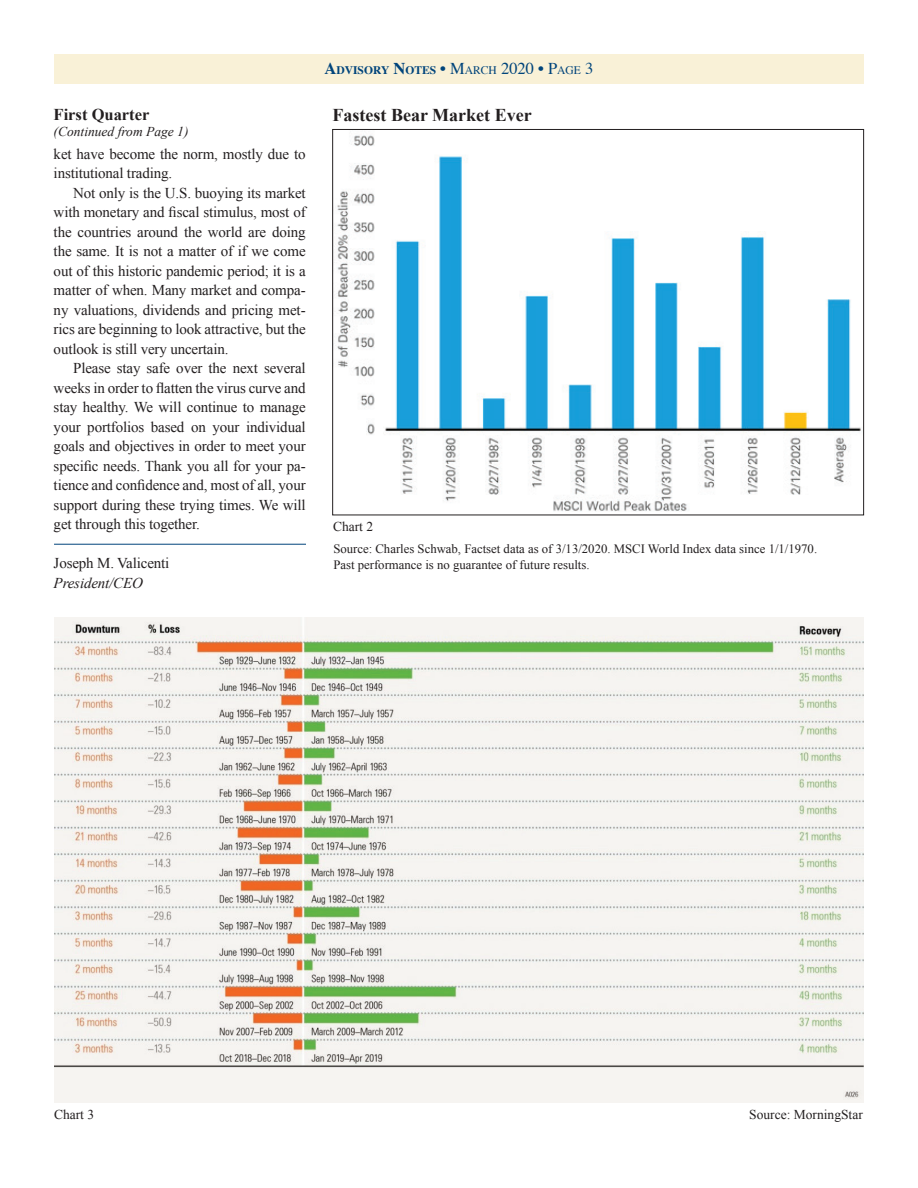
<style>
.page{position:relative;width:918px;height:1188px;background:#fff}
.page>*{position:absolute;margin:0;border:0;box-sizing:border-box;transform-origin:0 0}
.t1{font:700 18px "Times New Roman";color:#231f20}
.t2{font:700 16.5px "Times New Roman";color:#231f20}
.t3{font:15px/19.5px "Times New Roman";letter-spacing:-.01em;color:#231f20;text-align:justify}
.t4{font:italic 15px "Times New Roman";letter-spacing:-.01em;color:#231f20}
.t5{font:13.5px "Times New Roman";color:#231f20}
.t6{font:italic 13.5px "Times New Roman";color:#231f20}
.t7{font:12.75px/15.3px "Times New Roman";color:#231f20}
.t8{font:700 11.55px "Times";color:#00447b}
.s1{font-size:16.5px}
.s2{font-weight:400;font-size:16.5px}
.s3{font-weight:400}
</style>
<div class="page">
<div style="left:54px;top:54px;width:810px;height:30px;background:#f9f1d7"></div>
<hr style="left:54px;top:544px;width:252px;height:1px;background:#00447b">
<img style="left:334px;top:135px;width:527px;height:377px">
<img style="left:54px;top:618px;width:810px;height:484px">
<p class="t2" style="left:54px;top:103px;width:97px">First Quarter</p>
<p class="t6" style="left:54px;top:122px;width:136px">(Continued from Page 1)</p>
<p class="t3" style="left:54px;top:144px;width:254px">ket have become the norm, mostly due to institutional trading.</p>
<p class="t3" style="left:54px;top:183px;width:254px;text-indent:20px">Not only is the U.S. buoying its market with monetary and fiscal stimulus, most of the countries around the world are doing the same. It is not a matter of if we come out of this historic pandemic period; it is a matter of when. Many market and compa&shy;ny valuations, dividends and pricing met&shy;rics are beginning to look attractive, but the outlook is still very uncertain.</p>
<p class="t3" style="left:54px;top:358px;width:254px;text-indent:20px">Please stay safe over the next several weeks in order to flatten the virus curve and stay healthy. We will continue to manage your portfolios based on your individual goals and objectives in order to meet your specific needs. Thank you all for your pa&shy;tience and confidence and, most of all, your support during these trying times. We will get through this together.</p>
<p class="t3" style="left:54px;top:553px;width:117px">Joseph M. Valicenti</p>
<p class="t4" style="left:54px;top:572px;width:91px">President/CEO</p>
<p class="t8" style="left:325px;top:59px;width:270px"><span class="s1">A</span>DVISORY <span class="s1">N</span>OTES <span class="s2">• M</span><span class="s3">ARCH</span> <span class="s2">2020 • P</span><span class="s3">AGE</span> <span class="s2">3</span></p>
<p class="t1" style="left:333px;top:102px;width:201px">Fastest Bear Market Ever</p>
<p class="t5" style="left:333px;top:517px;width:42px">Chart 2</p>
<p class="t7" style="left:333px;top:541px;width:485px">Source: Charles Schwab, Factset data as of 3/13/2020. MSCI World Index data since 1/1/1970.<br>Past performance is no guarantee of future results.</p>
<p class="t5" style="left:54px;top:1105px;width:42px">Chart 3</p>
<p class="t5" style="left:749px;top:1105px;width:115px">Source: MorningStar</p>
</div>
